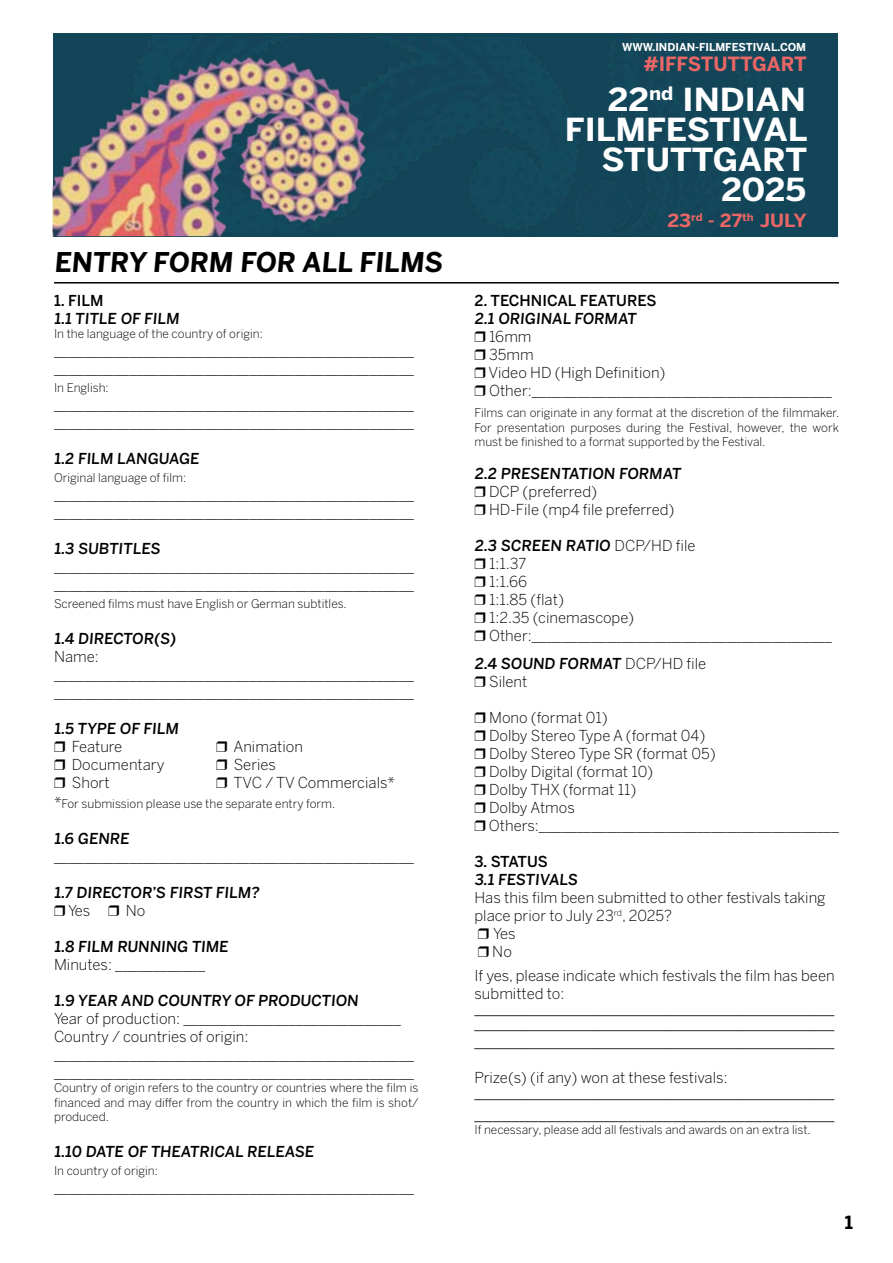
<style>
.page{position:relative;width:893px;height:1263px;background:#fff}
.page>*{position:absolute;margin:0;border:0;box-sizing:border-box;transform-origin:0 0}
.t1{font:700 31.5px/30px "Benton Sans";color:#fff;text-align:right;scale:1.07 1}
.t2{font:700 27px "Benton Sans";color:#000}
.t3{font:700 19.5px "Benton Sans";color:#ea6666}
.t4{font:300 18px/15px "Benton Sans";color:#000}
.t5{font:700 18px "Benton Sans";letter-spacing:-.005em;color:#ea6666;scale:1.07 1}
.t6{font:700 18px "Benton Sans";color:#000}
.t7{font:300 15px/18px "Benton Sans";color:#000}
.t8{font:500 15px/18px "Benton Sans";color:#000}
.t9{font:300 12px/14.4px "Benton Sans";color:#000;text-align:justify}
.t10{font:700 10.8px "Benton Sans";color:#fff}
.s1{font-size:15px}
.s2{font-weight:500}
</style>
<div class="page">
<hr style="left:54px;top:282px;width:785px;height:2px;background:#000">
<div style="left:52px;top:34px;width:786px;height:202px;background:#134559"></div>
<img style="left:53px;top:33px;width:352px;height:203px">
<h2 class="t2" style="left:54px;top:246px;width:393px">ENTRY FORM FOR ALL FILMS</h2>
<p class="t8" style="left:54px;top:291px;width:128px">1. FILM<br>1.1 TITLE OF FILM</p>
<p class="t9" style="left:54px;top:326px;width:210px">In the language of the country of origin:</p>
<p class="t7" style="left:54px;top:341px;width:361px">________________________________________________ ________________________________________________</p>
<p class="t9" style="left:54px;top:380px;width:56px">In English:</p>
<p class="t7" style="left:54px;top:395px;width:361px">________________________________________________ ________________________________________________</p>
<p class="t8" style="left:54px;top:449px;width:148px">1.2 FILM LANGUAGE</p>
<p class="t9" style="left:54px;top:470px;width:134px">Original language of film:</p>
<p class="t7" style="left:54px;top:485px;width:361px">________________________________________________ ________________________________________________</p>
<p class="t8" style="left:54px;top:539px;width:109px">1.3 SUBTITLES</p>
<p class="t7" style="left:54px;top:557px;width:361px">________________________________________________ ________________________________________________</p>
<p class="t9" style="left:54px;top:596px;width:294px">Screened films must have English or German subtitles.</p>
<p class="t8" style="left:54px;top:629px;width:125px">1.4 DIRECTOR(S)</p>
<p class="t7" style="left:54px;top:647px;width:361px">Name: ________________________________________________ ________________________________________________</p>
<p class="t8" style="left:54px;top:719px;width:127px">1.5 TYPE OF FILM</p>
<p class="t7" style="left:72px;top:737px;width:52px">Feature</p>
<p class="t7" style="left:233px;top:737px;width:71px">Animation</p>
<p class="t7" style="left:72px;top:755px;width:94px">Documentary</p>
<p class="t7" style="left:234px;top:755px;width:44px">Series</p>
<p class="t7" style="left:72px;top:773px;width:39px">Short</p>
<p class="t7" style="left:233px;top:773px;width:163px">TVC / TV Commercials*</p>
<p class="t9" style="left:54px;top:796px;width:283px"><span class="s1">*</span>For submission please use the separate entry form.</p>
<p class="t8" style="left:54px;top:829px;width:78px">1.6 GENRE</p>
<p class="t7" style="left:54px;top:847px;width:361px">________________________________________________</p>
<p class="t8" style="left:54px;top:883px;width:208px">1.7 DIRECTOR’S FIRST FILM?</p>
<p class="t7" style="left:68px;top:901px;width:24px">Yes</p>
<p class="t7" style="left:126px;top:901px;width:21px">No</p>
<p class="t8" style="left:54px;top:937px;width:177px">1.8 FILM RUNNING TIME</p>
<p class="t7" style="left:54px;top:955px;width:153px">Minutes: ____________</p>
<p class="t8" style="left:54px;top:991px;width:307px">1.9 YEAR AND COUNTRY OF PRODUCTION</p>
<p class="t7" style="left:54px;top:1009px;width:361px">Year of production: _____________________________ Country / countries of origin: ________________________________________________ ________________________________________________</p>
<p class="t9" style="left:54px;top:1080px;width:366px">Country of origin refers to the country or countries where the film is financed and may differ from the country in which the film is shot/ produced.</p>
<p class="t8" style="left:54px;top:1142px;width:263px">1.10 DATE OF THEATRICAL RELEASE</p>
<p class="t9" style="left:54px;top:1163px;width:105px">In country of origin:</p>
<p class="t7" style="left:54px;top:1178px;width:361px">________________________________________________</p>
<p class="t10" style="left:622px;top:41px;width:186px">WWW.INDIAN-FILMFESTIVAL.COM</p>
<h3 class="t3" style="left:644px;top:52px;width:164px">#IFFSTUTTGART</h3>
<h1 class="t1" style="left:565px;top:84px;width:228px">22<sup>nd</sup> INDIAN<br>FILMFESTIVAL<br>STUTTGART<br>2025</h1>
<p class="t5" style="left:667px;top:210px;width:132px">23<sup>rd</sup> - 27<sup>th</sup> JULY</p>
<p class="t8" style="left:474px;top:291px;width:184px">2. TECHNICAL FEATURES<br>2.1 ORIGINAL FORMAT</p>
<p class="t7" style="left:489px;top:327px;width:345px">16mm<br>35mm<br>Video HD (High Definition)<br>Other:________________________________________</p>
<p class="t9" style="left:474px;top:406px;width:366px">Films can originate in any format at the discretion of the filmmaker.<br>For presentation purposes during the Festival, however, the work must be finished to a format supported by the Festival.</p>
<p class="t8" style="left:474px;top:464px;width:210px">2.2 PRESENTATION FORMAT</p>
<p class="t7" style="left:489px;top:482px;width:187px">DCP (preferred)<br>HD-File (mp4 file preferred)</p>
<p class="t7" style="left:489px;top:536px;width:344px;text-indent:-15px"><span class="s2">2.3 SCREEN RATIO</span> DCP/HD file<br>1:1.37<br>1:1.66<br>1:1.85 (flat)<br>1:2.35 (cinemascope)<br>Other:________________________________________</p>
<p class="t7" style="left:489px;top:655px;width:219px;text-indent:-15px"><span class="s2">2.4 SOUND FORMAT</span> DCP/HD file<br>Silent</p>
<p class="t7" style="left:489px;top:709px;width:351px">Mono (format 01)<br>Dolby Stereo Type A (format 04)<br>Dolby Stereo Type SR (format 05)<br>Dolby Digital (format 10)<br>Dolby THX (format 11)<br>Dolby Atmos<br>Others:________________________________________</p>
<p class="t8" style="left:474px;top:853px;width:106px">3. STATUS<br>3.1 FESTIVALS</p>
<p class="t7" style="left:474px;top:889px;width:353px">Has this film been submitted to other festivals taking</p>
<p class="t7" style="left:474px;top:907px;width:199px">place prior to July 23<sup>rd</sup>, 2025?</p>
<p class="t7" style="left:493px;top:925px;width:24px">Yes</p>
<p class="t7" style="left:492px;top:943px;width:21px">No</p>
<p class="t7" style="left:474px;top:967px;width:362px">If yes, please indicate which festivals the film has been submitted to:</p>
<p class="t4" style="left:474px;top:1000px;width:362px">________________________________________ ________________________________________</p>
<p class="t4" style="left:474px;top:1033px;width:362px">________________________________________</p>
<p class="t7" style="left:474px;top:1069px;width:255px">Prize(s) (if any) won at these festivals:</p>
<p class="t4" style="left:474px;top:1081px;width:362px;line-height:21.6px">________________________________________ ________________________________________</p>
<p class="t9" style="left:474px;top:1123px;width:338px">If necessary, please add all festivals and awards on an extra list.</p>
<p class="t6" style="left:845px;top:1212px;width:10px">1</p>
</div>
